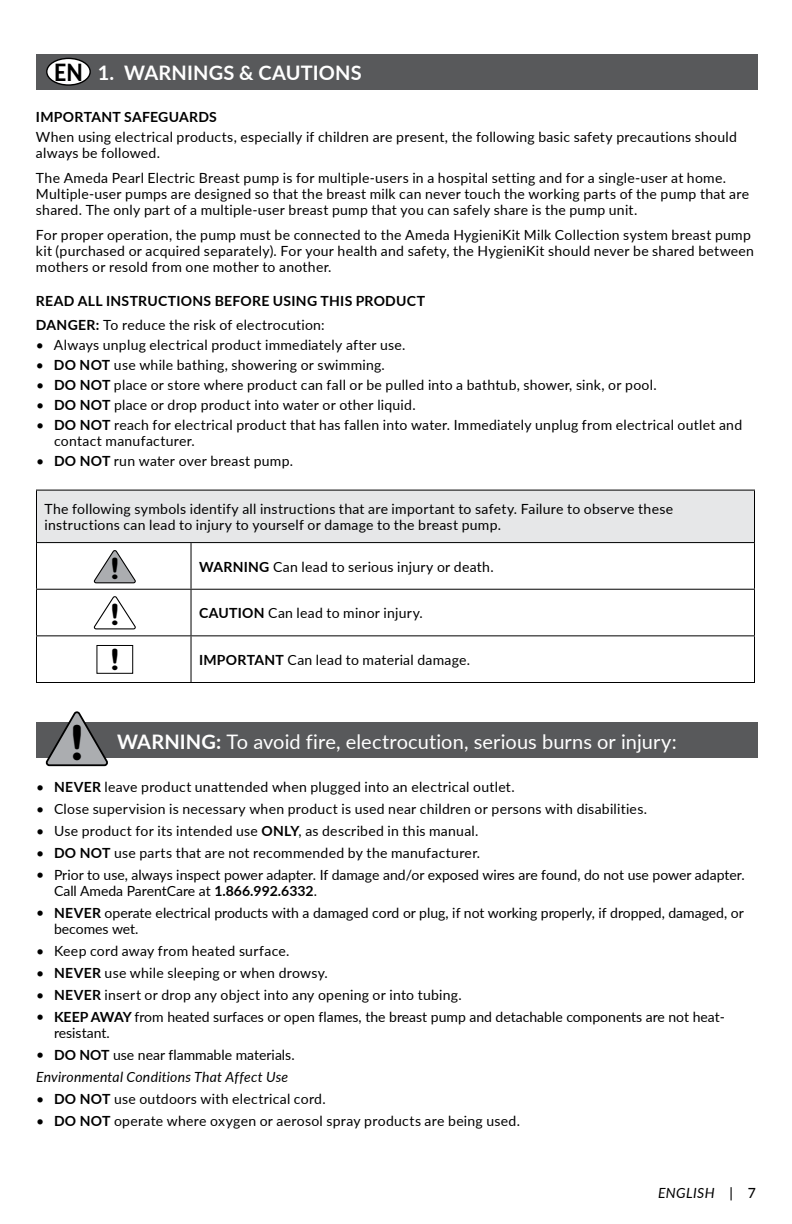
<style>
.page{position:relative;width:792px;height:1224px;background:#fff}
.page>*{position:absolute;margin:0;border:0;box-sizing:border-box;transform-origin:0 0}
.t1{font:700 48px "Helvetica Rounded";color:#000}
.t2{font:700 29.2px/45.2px "Helvetica Rounded";color:#000;text-align:justify;scale:1.11 1}
.t3{font:800 23.6px "Lato";color:#000;scale:.9 1}
.t4{font:20px "Lato";letter-spacing:.005em;color:#fff}
.t5{font:700 20px "Lato";letter-spacing:.01em;color:#fff}
.t6{font:14px/16px "Lato";letter-spacing:.02em;color:#000}
.t7{font:14px/16px "Lato";color:#000}
.t8{font:700 14px/24.4px "Lato";letter-spacing:.02em;color:#000}
.t9{font:italic 14px/22px "Lato";letter-spacing:.02em;color:#000}
.s1{font-weight:400}
.s2{font-weight:700}
.s3{font-style:normal}
.s4{font-weight:700;font-style:normal}
.s5{font-weight:500;font-style:normal}
</style>
<div class="page">
<div style="left:36px;top:54px;width:721px;height:36px;background:#58595b"></div>
<div style="left:36px;top:490px;width:718px;height:53px;background:#e6e7e8"></div>
<hr style="left:36px;top:490px;width:155px;height:1px;background:#000">
<hr style="left:36px;top:491px;width:1px;height:51px;background:#000">
<hr style="left:191px;top:490px;width:564px;height:1px;background:#000">
<hr style="left:754px;top:491px;width:1px;height:51px;background:#000">
<hr style="left:36px;top:542px;width:155px;height:1px;background:#000">
<hr style="left:36px;top:543px;width:1px;height:46px;background:#000">
<hr style="left:191px;top:542px;width:564px;height:1px;background:#000">
<hr style="left:191px;top:543px;width:1px;height:46px;background:#000">
<hr style="left:754px;top:543px;width:1px;height:46px;background:#000">
<hr style="left:36px;top:589px;width:155px;height:1px;background:#000">
<hr style="left:36px;top:590px;width:1px;height:45px;background:#000">
<hr style="left:191px;top:589px;width:564px;height:1px;background:#000">
<hr style="left:191px;top:590px;width:1px;height:45px;background:#000">
<hr style="left:754px;top:590px;width:1px;height:45px;background:#000">
<hr style="left:36px;top:635px;width:155px;height:1px;background:#000">
<hr style="left:36px;top:636px;width:1px;height:46px;background:#000">
<hr style="left:191px;top:635px;width:564px;height:1px;background:#000">
<hr style="left:191px;top:636px;width:1px;height:46px;background:#000">
<hr style="left:754px;top:636px;width:1px;height:46px;background:#000">
<hr style="left:36px;top:682px;width:155px;height:1px;background:#000">
<hr style="left:191px;top:682px;width:564px;height:1px;background:#000">
<svg style="left:93px;top:550px;width:43px;height:34px"></svg>
<svg style="left:93px;top:596px;width:43px;height:34px"></svg>
<div style="left:97px;top:645px;width:36px;height:29px;border:1px solid #000"></div>
<div style="left:36px;top:722px;width:721px;height:36px;background:#58595b"></div>
<svg style="left:45px;top:711px;width:63px;height:56px"></svg>
<div style="left:47px;top:58px;width:43px;height:27px;background:#fff;border-radius:50%"></div>
<div style="left:46px;top:58px;width:45px;height:28px;border:1px solid #000;border-radius:50%"></div>
<h3 class="t3" style="left:54px;top:55px;width:33px">EN</h3>
<h3 class="t5" style="left:98px;top:58px;width:266px">1. WARNINGS &amp; CAUTIONS</h3>
<p class="t8" style="left:36px;top:104px;width:182px">IMPORTANT SAFEGUARDS</p>
<p class="t6" style="left:36px;top:128px;width:702px">When using electrical products, especially if children are present, the following basic safety precautions should always be followed.</p>
<p class="t6" style="left:36px;top:169px;width:715px">The Ameda Pearl Electric Breast pump is for multiple-users in a hospital setting and for a single-user at home.<br>Multiple-user pumps are designed so that the breast milk can never touch the working parts of the pump that are shared. The only part of a multiple-user breast pump that you can safely share is the pump unit.</p>
<p class="t6" style="left:36px;top:226px;width:720px">For proper operation, the pump must be connected to the Ameda HygieniKit Milk Collection system breast pump kit (purchased or acquired separately). For your health and safety, the HygieniKit should never be shared between mothers or resold from one mother to another.</p>
<p class="t8" style="left:36px;top:288px;width:391px">READ ALL INSTRUCTIONS BEFORE USING THIS PRODUCT<br>DANGER: <span class="s1">To reduce the risk of electrocution:</span></p>
<p class="t6" style="left:36px;top:337px;width:371px">• Always unplug electrical product immediately after use.</p>
<p class="t6" style="left:36px;top:357px;width:350px">• <span class="s2">DO NOT</span> use while bathing, showering or swimming.</p>
<p class="t6" style="left:36px;top:377px;width:622px">• <span class="s2">DO NOT</span> place or store where product can fall or be pulled into a bathtub, shower, sink, or pool.</p>
<p class="t6" style="left:36px;top:397px;width:381px">• <span class="s2">DO NOT</span> place or drop product into water or other liquid.</p>
<p class="t6" style="left:54px;top:417px;width:690px;text-indent:-18px">• <span class="s2">DO NOT</span> reach for electrical product that has fallen into water. Immediately unplug from electrical outlet and contact manufacturer.</p>
<p class="t6" style="left:36px;top:453px;width:259px">• <span class="s2">DO NOT</span> run water over breast pump.</p>
<p class="t6" style="left:44px;top:500px;width:630px">The following symbols identify all instructions that are important to safety. Failure to observe these instructions can lead to injury to yourself or damage to the breast pump.</p>
<p class="t6" style="left:199px;top:558px;width:296px"><span class="s2">WARNING</span> Can lead to serious injury or death.</p>
<p class="t6" style="left:199px;top:605px;width:225px"><span class="s2">CAUTION</span> Can lead to minor injury.</p>
<p class="t6" style="left:199px;top:651px;width:273px"><span class="s2">IMPORTANT</span> Can lead to material damage.</p>
<h2 class="t2" style="left:110px;top:546px;width:11px">! ! !</h2>
<h1 class="t1" style="left:69px;top:713px;width:17px">!</h1>
<h3 class="t4" style="left:117px;top:727px;width:561px"><span class="s2">WARNING:</span> To avoid fire, electrocution, serious burns or injury:</h3>
<p class="t6" style="left:36px;top:778px;width:480px">• <span class="s2">NEVER</span> leave product unattended when plugged into an electrical outlet.</p>
<p class="t6" style="left:36px;top:800px;width:613px">• Close supervision is necessary when product is used near children or persons with disabilities.</p>
<p class="t6" style="left:36px;top:822px;width:444px">• Use product for its intended use <span class="s2">ONLY</span>, as described in this manual.</p>
<p class="t6" style="left:36px;top:844px;width:446px">• <span class="s2">DO NOT</span> use parts that are not recommended by the manufacturer.</p>
<p class="t7" style="left:54px;top:866px;width:692px;text-indent:-18px">• Prior to use, always inspect power adapter. If damage and/or exposed wires are found, do not use power adapter.<br>Call Ameda ParentCare at <span class="s2">1.866.992.6332</span>.</p>
<p class="t7" style="left:54px;top:904px;width:691px;text-indent:-18px">• <span class="s2">NEVER</span> operate electrical products with a damaged cord or plug, if not working properly, if dropped, damaged, or becomes wet.</p>
<p class="t6" style="left:36px;top:942px;width:255px">• Keep cord away from heated surface.</p>
<p class="t6" style="left:36px;top:964px;width:293px">• <span class="s2">NEVER</span> use while sleeping or when drowsy.</p>
<p class="t6" style="left:36px;top:986px;width:427px">• <span class="s2">NEVER</span> insert or drop any object into any opening or into tubing.</p>
<p class="t7" style="left:54px;top:1008px;width:672px;text-indent:-18px">• <span class="s2">KEEP AWAY</span> from heated surfaces or open flames, the breast pump and detachable components are not heat&shy;resistant.</p>
<p class="t9" style="left:36px;top:1043px;width:260px"><span class="s3">•</span> <span class="s4">DO NOT</span> <span class="s3">use near flammable materials.<br></span>Environmental Conditions That Affect Use</p>
<p class="t6" style="left:36px;top:1090px;width:291px">• <span class="s2">DO NOT</span> use outdoors with electrical cord.</p>
<p class="t6" style="left:36px;top:1112px;width:486px">• <span class="s2">DO NOT</span> operate where oxygen or aerosol spray products are being used.</p>
<p class="t9" style="left:658px;top:1181px;width:99px">ENGLISH <span class="s5">| 7</span></p>
</div>
